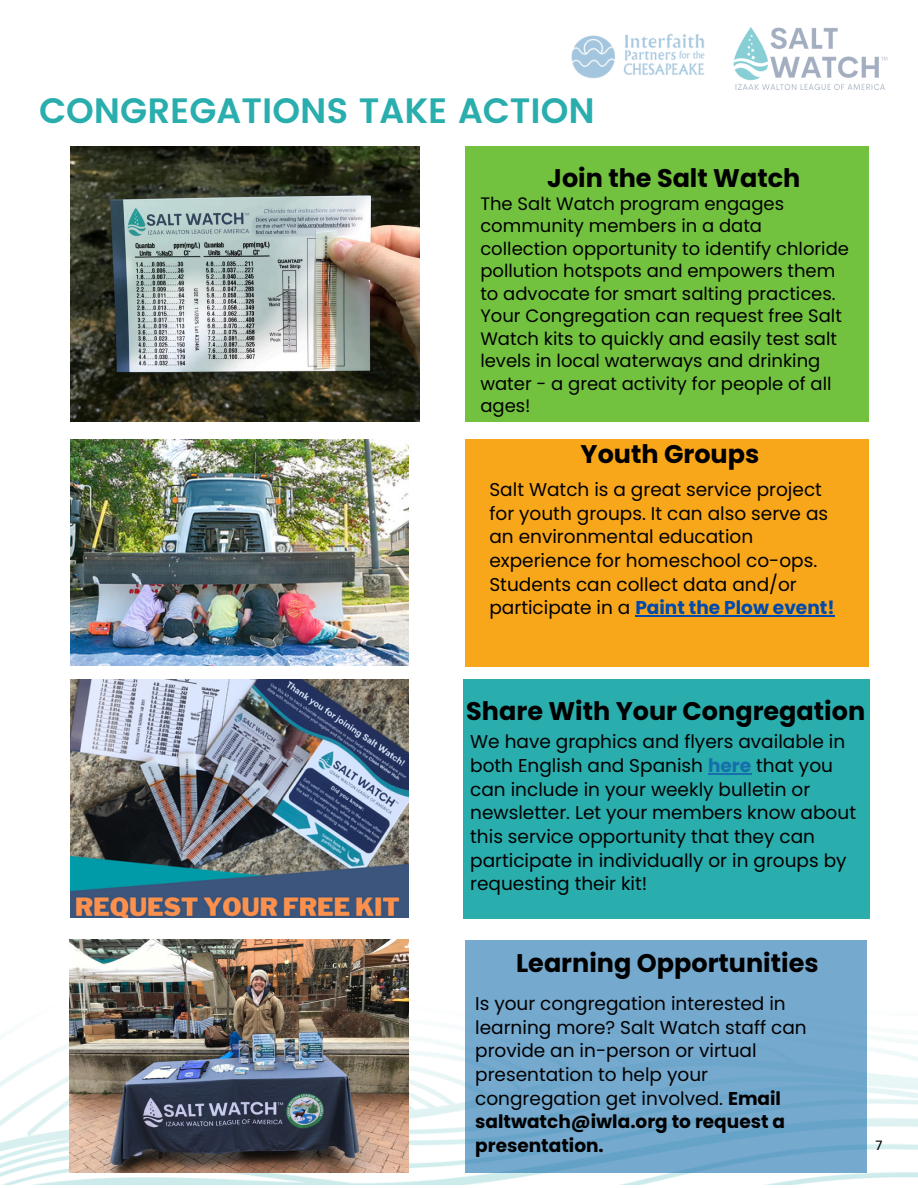
<style>
.page{position:relative;width:918px;height:1188px;background:#fff}
.page>*{position:absolute;margin:0;border:0;box-sizing:border-box;transform-origin:0 0}
.t1{font:600 35.25px "Poppins";color:#29aead}
.t2{font:700 25.5px "Poppins";color:#000}
.t3{font:700 25.5px "Poppins";color:#000001}
.t4{font:18.45px/23.7px "Poppins";color:#000001}
.t5{font:18px/22.5px "Poppins";color:#000001}
.t6{font:15px "Calibri";color:#000}
.s1{font-weight:700;color:#004aad}
.s2{font-weight:700;color:#166eac}
.s3{font-weight:700}
</style>
<div class="page">
<img style="left:71px;top:146px;width:348px;height:276px">
<img style="left:71px;top:440px;width:337px;height:226px">
<img style="left:71px;top:679px;width:337px;height:120px">
<img style="left:0;top:799px;width:918px;height:386px">
<div style="left:465px;top:440px;width:404px;height:227px;background:#f9a71a"></div>
<div style="left:465px;top:940px;width:401px;height:233px;background:#75a9ce"></div>
<img style="left:70px;top:940px;width:338px;height:233px">
<div style="left:465px;top:146px;width:403px;height:276px;background:#73c23f"></div>
<div style="left:464px;top:679px;width:406px;height:240px;background:#29aead"></div>
<hr style="left:635px;top:615px;width:192px;height:2px;background:#004aad">
<svg style="left:827px;top:615px;width:8px;height:2px"></svg>
<hr style="left:708px;top:773px;width:43px;height:1px;background:#166eac">
<img style="left:571px;top:33px;width:134px;height:46px">
<svg style="left:733px;top:27px;width:155px;height:63px"></svg>
<p class="t1" style="left:39px;top:90px;width:557px">CONGREGATIONS TAKE ACTION</p>
<p class="t3" style="left:547px;top:160px;width:255px">Join the Salt Watch</p>
<p class="t5" style="left:480px;top:192px;width:370px">The Salt Watch program engages community members in a data collection opportunity to identify chloride pollution hotspots and empowers them to advocate for smart salting practices.<br>Your Congregation can request free Salt Watch kits to quickly and easily test salt levels in local waterways and drinking water - a great activity for people of all ages!</p>
<p class="t3" style="left:581px;top:437px;width:180px">Youth Groups</p>
<h2 class="t4" style="left:489px;top:478px;width:347px">Salt Watch is a great service project for youth groups. It can also serve as an environmental education experience for homeschool co-ops.<br>Students can collect data and/or participate in a <span class="s1">Paint the Plow event!</span></h2>
<p class="t2" style="left:466px;top:693px;width:400px">Share With Your Congregation</p>
<h2 class="t4" style="left:470px;top:730px;width:387px">We have graphics and flyers available in both English and Spanish <span class="s2">here</span> that you can include in your weekly bulletin or newsletter. Let your members know about this service opportunity that they can participate in individually or in groups by requesting their kit!</h2>
<p class="t2" style="left:516px;top:945px;width:304px">Learning Opportunities</p>
<p class="t4" style="left:475px;top:992px;width:333px">Is your congregation interested in learning more? Salt Watch staff can provide an in-person or virtual presentation to help your congregation get involved. <span class="s3">Email saltwatch@iwla.org to request a presentation.</span></p>
<h2 class="t6" style="left:875px;top:1139px;width:9px">7</h2>
</div>
